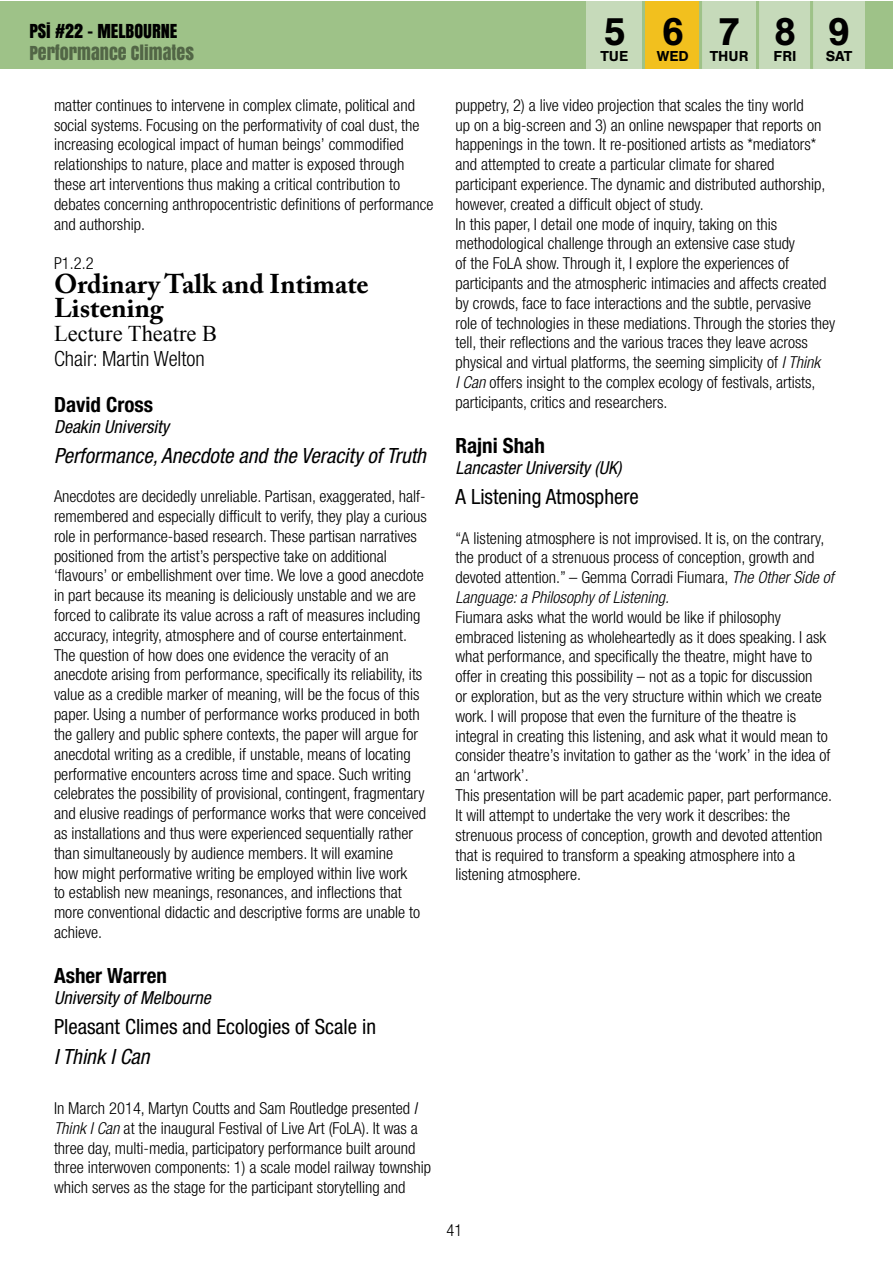
<style>
.page{position:relative;width:893px;height:1263px;background:#fff}
.page>*{position:absolute;margin:0;border:0;box-sizing:border-box;transform-origin:0 0}
.t1{font:700 40.5px "Nimbus San";color:#000}
.t2{font:700 27px/24px "Adobe Caslon Pro";color:#000}
.t3{font:22.5px "Times New Roman";color:#000}
.t4{font:condensed 21px "Helvetica Neue LT Pro";color:#000}
.t5{font:italic condensed 21px "Helvetica Neue LT Pro";color:#000}
.t6{font:700 condensed 21px "Helvetica Neue LT Pro";color:#000}
.t7{font:300 condensed 21px "Helvetica Neue LT Pro";color:#000}
.t8{font:italic condensed 18px "Helvetica Neue LT Pro";color:#000}
.t9{font:18px "Anton";color:#526646}
.t10{font:18px "Anton";color:#000}
.t11{font:300 condensed 16.5px/19.8px "Helvetica Neue LT Pro";color:#000}
.t12{font:700 15px "Nimbus San";color:#000}
.s1{font-style:italic}
</style>
<div class="page">
<div style="left:0;top:1px;width:892px;height:68px;background:#9ec288"></div>
<div style="left:645px;top:1px;width:55px;height:68px;background:#f2c01e"></div>
<div style="left:586px;top:1px;width:56px;height:68px;background:#c6daba"></div>
<div style="left:700px;top:1px;width:56px;height:68px;background:#c6daba"></div>
<div style="left:759px;top:1px;width:53px;height:68px;background:#c6daba"></div>
<div style="left:810px;top:1px;width:55px;height:68px;background:#c6daba"></div>
<hr style="left:699px;top:1px;width:3px;height:68px;background:#9ec288">
<hr style="left:810px;top:1px;width:3px;height:68px;background:#9ec288">
<p class="t10" style="left:29px;top:18px;width:150px">PSI #22 - MELBOURNE</p>
<p class="t9" style="left:29px;top:40px;width:166px">PERFORMANCE CLIMATES</p>
<h1 class="t1" style="left:603px;top:9px;width:24px">5</h1>
<p class="t12" style="left:600px;top:48px;width:29px">TUE</p>
<h1 class="t1" style="left:661px;top:9px;width:24px">6</h1>
<p class="t12" style="left:657px;top:48px;width:34px">WED</p>
<h1 class="t1" style="left:718px;top:9px;width:24px">7</h1>
<p class="t12" style="left:710px;top:48px;width:40px">THUR</p>
<h1 class="t1" style="left:774px;top:9px;width:24px">8</h1>
<p class="t12" style="left:773px;top:48px;width:25px">FRI</p>
<h1 class="t1" style="left:828px;top:9px;width:24px">9</h1>
<p class="t12" style="left:826px;top:48px;width:28px">SAT</p>
<p class="t11" style="left:54px;top:95px;width:381px">matter continues to intervene in complex climate, political and social systems. Focusing on the performativity of coal dust, the increasing ecological impact of human beings’ commodified relationships to nature, place and matter is exposed through these art interventions thus making a critical contribution to debates concerning anthropocentristic definitions of performance and authorship.</p>
<p class="t11" style="left:54px;top:253px;width:41px">P1.2.2</p>
<h2 class="t2" style="left:54px;top:272px;width:316px">Ordinary Talk and Intimate<br>Listening</h2>
<h3 class="t3" style="left:54px;top:321px;width:165px">Lecture Theatre B</h3>
<p class="t7" style="left:54px;top:347px;width:152px">Chair: Martin Welton</p>
<p class="t6" style="left:54px;top:391px;width:101px">David Cross</p>
<p class="t8" style="left:54px;top:416px;width:117px">Deakin University</p>
<p class="t5" style="left:54px;top:443px;width:373px">Performance, Anecdote and the Veracity of Truth</p>
<p class="t11" style="left:54px;top:486px;width:374px">Anecdotes are decidedly unreliable. Partisan, exaggerated, half&shy;remembered and especially difficult to verify, they play a curious role in performance-based research. These partisan narratives positioned from the artist’s perspective take on additional ‘flavours’ or embellishment over time. We love a good anecdote in part because its meaning is deliciously unstable and we are forced to calibrate its value across a raft of measures including accuracy, integrity, atmosphere and of course entertainment.<br>The question of how does one evidence the veracity of an anecdote arising from performance, specifically its reliability, its value as a credible marker of meaning, will be the focus of this paper. Using a number of performance works produced in both the gallery and public sphere contexts, the paper will argue for anecdotal writing as a credible, if unstable, means of locating performative encounters across time and space. Such writing celebrates the possibility of provisional, contingent, fragmentary and elusive readings of performance works that were conceived as installations and thus were experienced sequentially rather than simultaneously by audience members. It will examine<br>how might performative writing be employed within live work<br>to establish new meanings, resonances, and inflections that more conventional didactic and descriptive forms are unable to achieve.</p>
<p class="t6" style="left:54px;top:963px;width:115px">Asher Warren</p>
<p class="t8" style="left:54px;top:987px;width:158px">University of Melbourne</p>
<p class="t4" style="left:54px;top:1015px;width:324px">Pleasant Climes and Ecologies of Scale in</p>
<p class="t5" style="left:54px;top:1045px;width:97px">I Think I Can</p>
<p class="t11" style="left:54px;top:1098px;width:379px">In March 2014, Martyn Coutts and Sam Routledge presented <span class="s1">I Think I Can</span> at the inaugural Festival of Live Art (FoLA). It was a three day, multi-media, participatory performance built around three interwoven components: 1) a scale model railway township which serves as the stage for the participant storytelling and</p>
<p class="t11" style="left:455px;top:95px;width:381px">puppetry, 2) a live video projection that scales the tiny world<br>up on a big-screen and 3) an online newspaper that reports on happenings in the town. It re-positioned artists as *mediators* and attempted to create a particular climate for shared participant experience. The dynamic and distributed authorship, however, created a difficult object of study.<br>In this paper, I detail one mode of inquiry, taking on this methodological challenge through an extensive case study<br>of the FoLA show. Through it, I explore the experiences of participants and the atmospheric intimacies and affects created by crowds, face to face interactions and the subtle, pervasive role of technologies in these mediations. Through the stories they tell, their reflections and the various traces they leave across physical and virtual platforms, the seeming simplicity of <span class="s1">I Think<br>I Can</span> offers insight to the complex ecology of festivals, artists, participants, critics and researchers.</p>
<p class="t6" style="left:455px;top:433px;width:91px">Rajni Shah</p>
<p class="t8" style="left:455px;top:457px;width:167px">Lancaster University (UK)</p>
<p class="t4" style="left:455px;top:484px;width:185px">A Listening Atmosphere</p>
<p class="t11" style="left:455px;top:528px;width:380px">“A listening atmosphere is not improvised. It is, on the contrary, the product of a strenuous process of conception, growth and devoted attention.” – Gemma Corradi Fiumara, <span class="s1">The Other Side of Language: a Philosophy of Listening.</span></p>
<p class="t11" style="left:455px;top:607px;width:378px">Fiumara asks what the world would be like if philosophy embraced listening as wholeheartedly as it does speaking. I ask what performance, and specifically the theatre, might have to offer in creating this possibility – not as a topic for discussion<br>or exploration, but as the very structure within which we create work. I will propose that even the furniture of the theatre is integral in creating this listening, and ask what it would mean to consider theatre’s invitation to gather as the ‘work’ in the idea of an ‘artwork’.<br>This presentation will be part academic paper, part performance.<br>It will attempt to undertake the very work it describes: the strenuous process of conception, growth and devoted attention that is required to transform a speaking atmosphere into a listening atmosphere.</p>
<p class="t11" style="left:446px;top:1220px;width:17px">41</p>
</div>
